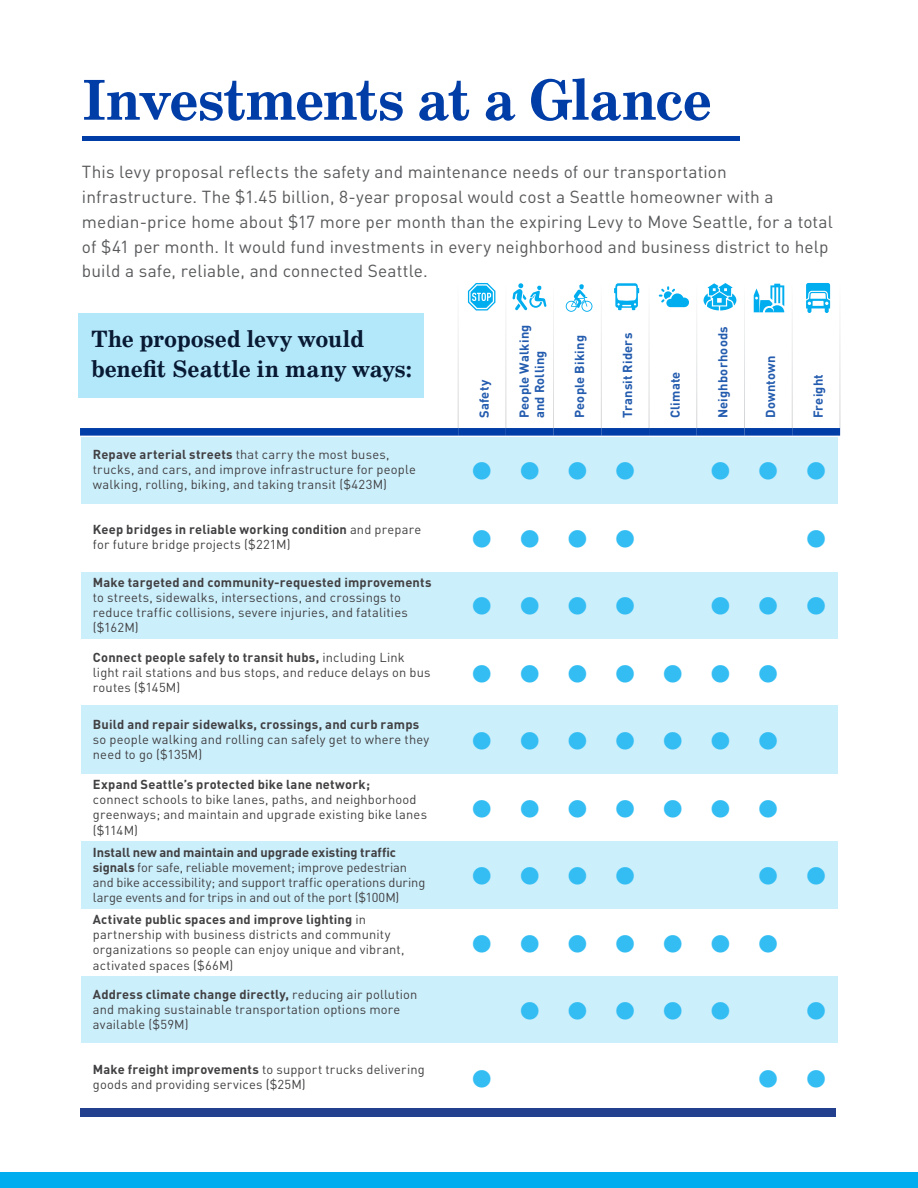
<style>
.page{position:relative;width:918px;height:1188px;background:#fff}
.page>*{position:absolute;margin:0;border:0;box-sizing:border-box;transform-origin:0 0}
.NNI_H3{font:700 58.5px "School";letter-spacing:-.03em;color:#003da7}
.NNI_Highlight_Mayor_copy{font:700 24px/30px "School";letter-spacing:-.01em;color:#081933}
.NNI_Main_Body{font:17.4px "Webdings";color:#33bdf2}
.Paragraph_Style_59{font:17.25px/24.8px "DIN Pro";letter-spacing:.01em;color:#58595b}
.NNI_Main_Body-2{font:12.9px/15.1px "DIN Pro";letter-spacing:.015em;color:#414042}
.NNI_Main_Body-3{font:12.9px/15.1px "DIN Pro";letter-spacing:-.005em;color:#414042}
.NNI_Main_Body-4{font:700 12.9px/15.1px "DIN Pro";letter-spacing:.015em;color:#235bae}
.s1{font-weight:700}
</style>
<div class="page">
<div style="left:0;top:1173px;width:918px;height:15px;background:#00adef"></div>
<hr style="left:82px;top:137px;width:658px;height:4px;background:#003da7">
<div style="left:79px;top:313px;width:345px;height:84px;background:#b3e7fa"></div>
<div style="left:82px;top:438px;width:756px;height:66px;background:#cceffc"></div>
<div style="left:82px;top:572px;width:756px;height:67px;background:#cceffc"></div>
<div style="left:82px;top:706px;width:756px;height:68px;background:#cceffc"></div>
<div style="left:82px;top:841px;width:756px;height:68px;background:#cceffc"></div>
<div style="left:82px;top:976px;width:756px;height:67px;background:#cceffc"></div>
<div style="left:80px;top:428px;width:378px;height:8px;background:#003da7"></div>
<div style="left:458px;top:428px;width:48px;height:8px;background:#003da7"></div>
<div style="left:506px;top:428px;width:48px;height:8px;background:#003da7"></div>
<div style="left:554px;top:428px;width:47px;height:8px;background:#003da7"></div>
<div style="left:601px;top:428px;width:48px;height:8px;background:#003da7"></div>
<div style="left:649px;top:428px;width:48px;height:8px;background:#003da7"></div>
<div style="left:697px;top:428px;width:47px;height:8px;background:#003da7"></div>
<div style="left:744px;top:428px;width:48px;height:8px;background:#003da7"></div>
<div style="left:792px;top:428px;width:48px;height:8px;background:#003da7"></div>
<svg style="left:468px;top:283px;width:27px;height:27px"></svg>
<svg style="left:512px;top:283px;width:35px;height:27px"></svg>
<svg style="left:566px;top:284px;width:26px;height:28px"></svg>
<svg style="left:614px;top:283px;width:25px;height:27px"></svg>
<svg style="left:659px;top:286px;width:30px;height:21px"></svg>
<svg style="left:704px;top:283px;width:32px;height:27px"></svg>
<svg style="left:754px;top:284px;width:30px;height:28px"></svg>
<svg style="left:806px;top:283px;width:24px;height:30px"></svg>
<div style="left:80px;top:1108px;width:756px;height:9px;background:#23408e"></div>
<h3 class="NNI_H3" style="left:82px;top:65px;width:632px">Investments at a Glance</h3>
<p class="Paragraph_Style_59" style="left:82px;top:158px;width:752px">This levy proposal reflects the safety and maintenance needs of our transportation infrastructure. The $1.45 billion, 8-year proposal would cost a Seattle homeowner with a median-price home about $17 more per month than the expiring Levy to Move Seattle, for a total of $41 per month. It would fund investments in every neighborhood and business district to help build a safe, reliable, and connected Seattle.</p>
<p class="NNI_Highlight_Mayor_copy" style="left:91px;top:325px;width:322px">The proposed levy would benefit Seattle in many ways:</p>
<p class="NNI_Main_Body-2" style="left:93px;top:446px;width:324px"><span class="s1">Repave arterial streets</span> that carry the most buses, trucks, and cars, and improve infrastructure for people walking, rolling, biking, and taking transit ($423M)</p>
<p class="NNI_Main_Body-4" style="left:475px;top:418px;width:40px;rotate:-90deg">Safety</p>
<p class="NNI_Main_Body-4" style="left:515px;top:418px;width:95px;rotate:-90deg">People Walking and Rolling</p>
<p class="NNI_Main_Body-4" style="left:571px;top:418px;width:84px;rotate:-90deg">People Biking</p>
<p class="NNI_Main_Body-4" style="left:618px;top:418px;width:87px;rotate:-90deg">Transit Riders</p>
<p class="NNI_Main_Body-4" style="left:666px;top:418px;width:48px;rotate:-90deg">Climate</p>
<p class="NNI_Main_Body-4" style="left:714px;top:418px;width:93px;rotate:-90deg">Neighborhoods</p>
<p class="NNI_Main_Body-4" style="left:761px;top:418px;width:64px;rotate:-90deg">Downtown</p>
<p class="NNI_Main_Body-4" style="left:809px;top:418px;width:45px;rotate:-90deg">Freight</p>
<p class="NNI_Main_Body" style="left:473px;top:462px;width:19px">■</p>
<p class="NNI_Main_Body" style="left:521px;top:462px;width:19px">■</p>
<p class="NNI_Main_Body" style="left:569px;top:462px;width:19px">■</p>
<p class="NNI_Main_Body" style="left:616px;top:462px;width:19px">■</p>
<p class="NNI_Main_Body" style="left:712px;top:462px;width:19px">■</p>
<p class="NNI_Main_Body" style="left:760px;top:462px;width:19px">■</p>
<p class="NNI_Main_Body" style="left:807px;top:462px;width:19px">■</p>
<p class="NNI_Main_Body-2" style="left:93px;top:521px;width:330px"><span class="s1">Keep bridges in reliable working condition</span> and prepare for future bridge projects ($221M)</p>
<p class="NNI_Main_Body" style="left:473px;top:530px;width:19px">■</p>
<p class="NNI_Main_Body" style="left:521px;top:530px;width:19px">■</p>
<p class="NNI_Main_Body" style="left:569px;top:530px;width:19px">■</p>
<p class="NNI_Main_Body" style="left:616px;top:530px;width:19px">■</p>
<p class="NNI_Main_Body" style="left:807px;top:530px;width:19px">■</p>
<p class="NNI_Main_Body-2" style="left:93px;top:573px;width:340px"><span class="s1">Make targeted and community-requested improvements </span>to streets, sidewalks, intersections, and crossings to reduce traffic collisions, severe injuries, and fatalities ($162M)</p>
<p class="NNI_Main_Body" style="left:473px;top:597px;width:19px">■</p>
<p class="NNI_Main_Body" style="left:521px;top:597px;width:19px">■</p>
<p class="NNI_Main_Body" style="left:569px;top:597px;width:19px">■</p>
<p class="NNI_Main_Body" style="left:616px;top:597px;width:19px">■</p>
<p class="NNI_Main_Body" style="left:712px;top:597px;width:19px">■</p>
<p class="NNI_Main_Body" style="left:760px;top:597px;width:19px">■</p>
<p class="NNI_Main_Body" style="left:807px;top:597px;width:19px">■</p>
<p class="NNI_Main_Body-2" style="left:93px;top:648px;width:339px"><span class="s1">Connect people safely to transit hubs,</span> including Link light rail stations and bus stops, and reduce delays on bus routes ($145M)</p>
<p class="NNI_Main_Body-2" style="left:93px;top:716px;width:338px"><span class="s1">Build and repair sidewalks, crossings, and curb ramps </span>so people walking and rolling can safely get to where they need to go ($135M)</p>
<p class="NNI_Main_Body-2" style="left:93px;top:776px;width:336px"><span class="s1">Expand Seattle’s protected bike lane network;<br></span>connect schools to bike lanes, paths, and neighborhood greenways; and maintain and upgrade existing bike lanes ($114M)</p>
<p class="NNI_Main_Body-3" style="left:93px;top:843px;width:334px"><span class="s1">Install new and maintain and upgrade existing traffic signals</span> for safe, reliable movement; improve pedestrian and bike accessibility; and support traffic operations during large events and for trips in and out of the port ($100M)</p>
<p class="NNI_Main_Body-2" style="left:93px;top:911px;width:313px"><span class="s1">Activate public spaces and improve lighting</span> in partnership with business districts and community organizations so people can enjoy unique and vibrant, activated spaces ($66M)</p>
<p class="NNI_Main_Body-2" style="left:93px;top:986px;width:326px"><span class="s1">Address climate change directly,</span> reducing air pollution and making sustainable transportation options more available ($59M)</p>
<p class="NNI_Main_Body" style="left:473px;top:665px;width:19px">■</p>
<p class="NNI_Main_Body" style="left:521px;top:665px;width:19px">■</p>
<p class="NNI_Main_Body" style="left:569px;top:665px;width:19px">■</p>
<p class="NNI_Main_Body" style="left:616px;top:665px;width:19px">■</p>
<p class="NNI_Main_Body" style="left:664px;top:665px;width:19px">■</p>
<p class="NNI_Main_Body" style="left:712px;top:665px;width:19px">■</p>
<p class="NNI_Main_Body" style="left:760px;top:665px;width:19px">■</p>
<p class="NNI_Main_Body" style="left:473px;top:732px;width:19px">■</p>
<p class="NNI_Main_Body" style="left:521px;top:732px;width:19px">■</p>
<p class="NNI_Main_Body" style="left:569px;top:732px;width:19px">■</p>
<p class="NNI_Main_Body" style="left:616px;top:732px;width:19px">■</p>
<p class="NNI_Main_Body" style="left:664px;top:732px;width:19px">■</p>
<p class="NNI_Main_Body" style="left:712px;top:732px;width:19px">■</p>
<p class="NNI_Main_Body" style="left:760px;top:732px;width:19px">■</p>
<p class="NNI_Main_Body" style="left:473px;top:800px;width:19px">■</p>
<p class="NNI_Main_Body" style="left:521px;top:800px;width:19px">■</p>
<p class="NNI_Main_Body" style="left:569px;top:800px;width:19px">■</p>
<p class="NNI_Main_Body" style="left:616px;top:800px;width:19px">■</p>
<p class="NNI_Main_Body" style="left:664px;top:800px;width:19px">■</p>
<p class="NNI_Main_Body" style="left:712px;top:800px;width:19px">■</p>
<p class="NNI_Main_Body" style="left:760px;top:800px;width:19px">■</p>
<p class="NNI_Main_Body" style="left:473px;top:867px;width:19px">■</p>
<p class="NNI_Main_Body" style="left:521px;top:867px;width:19px">■</p>
<p class="NNI_Main_Body" style="left:569px;top:867px;width:19px">■</p>
<p class="NNI_Main_Body" style="left:616px;top:867px;width:19px">■</p>
<p class="NNI_Main_Body" style="left:760px;top:867px;width:19px">■</p>
<p class="NNI_Main_Body" style="left:807px;top:867px;width:19px">■</p>
<p class="NNI_Main_Body" style="left:473px;top:935px;width:19px">■</p>
<p class="NNI_Main_Body" style="left:521px;top:935px;width:19px">■</p>
<p class="NNI_Main_Body" style="left:569px;top:935px;width:19px">■</p>
<p class="NNI_Main_Body" style="left:616px;top:935px;width:19px">■</p>
<p class="NNI_Main_Body" style="left:664px;top:935px;width:19px">■</p>
<p class="NNI_Main_Body" style="left:712px;top:935px;width:19px">■</p>
<p class="NNI_Main_Body" style="left:760px;top:935px;width:19px">■</p>
<p class="NNI_Main_Body" style="left:521px;top:1002px;width:19px">■</p>
<p class="NNI_Main_Body" style="left:569px;top:1002px;width:19px">■</p>
<p class="NNI_Main_Body" style="left:616px;top:1002px;width:19px">■</p>
<p class="NNI_Main_Body" style="left:664px;top:1002px;width:19px">■</p>
<p class="NNI_Main_Body" style="left:712px;top:1002px;width:19px">■</p>
<p class="NNI_Main_Body" style="left:807px;top:1002px;width:19px">■</p>
<p class="NNI_Main_Body-2" style="left:93px;top:1061px;width:333px"><span class="s1">Make freight improvements</span> to support trucks delivering goods and providing services ($25M)</p>
<p class="NNI_Main_Body" style="left:473px;top:1070px;width:19px">■</p>
<p class="NNI_Main_Body" style="left:760px;top:1070px;width:19px">■</p>
<p class="NNI_Main_Body" style="left:807px;top:1070px;width:19px">■</p>
</div>
